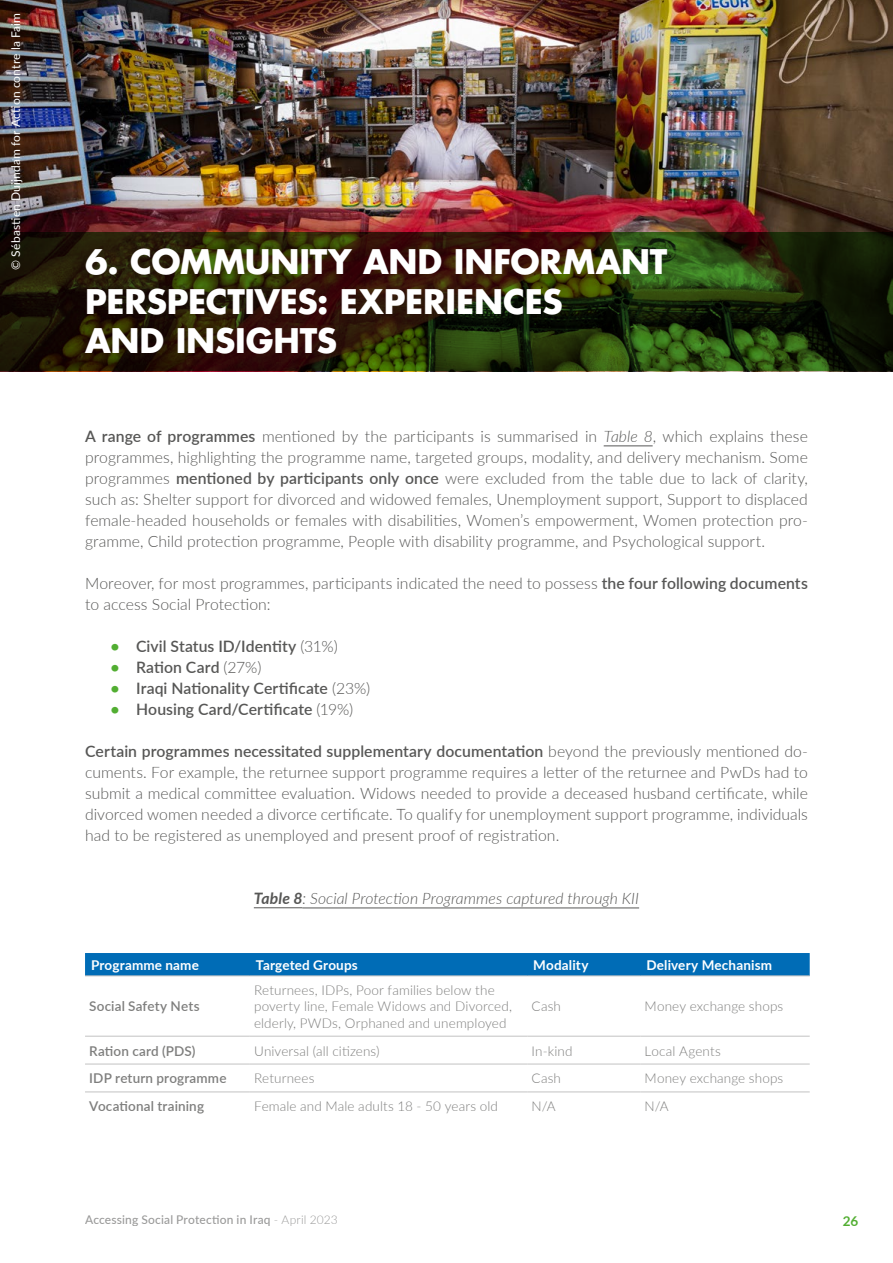
<style>
.page{position:relative;width:893px;height:1263px;background:#fff}
.page>*{position:absolute;margin:0;border:0;box-sizing:border-box;transform-origin:0 0}
.t1{font:700 33px/39.6px "Futura";letter-spacing:-.005em;color:#fff}
.t2{font:300 15.75px/21px "Lato";color:#575756;text-align:justify}
.t3{font:600 15.75px "Lato";letter-spacing:.005em;color:#575756}
.t4{font:italic 300 15.75px "Lato";letter-spacing:.005em;color:#575756}
.t5{font:300 13.5px/16.2px "Lato";letter-spacing:.01em;color:#7e7e7d}
.t6{font:600 13.5px "Lato";letter-spacing:.01em;color:#7e7e7d}
.t7{font:700 13.5px "Lato";letter-spacing:.01em;color:#fff}
.t8{font:700 13.5px "Lato";color:#52ae32}
.t9{font:500 12px "Lato";letter-spacing:.015em;color:#575756}
.t10{font:12px "Lato";letter-spacing:.015em;color:#fff}
.s1{font-weight:600}
.s2{font-style:italic}
.s3{font-weight:700;color:#52ae32}
.s4{font-weight:300}
.s5{font-weight:700}
</style>
<div class="page">
<img style="left:0;top:0;width:893px;height:232px">
<svg style="left:0;top:232px;width:893px;height:139px;background:#262508"></svg>
<hr style="left:604px;top:446px;width:49px;height:1px;background:#575756">
<hr style="left:254px;top:907px;width:48px;height:1px;background:#575756">
<hr style="left:302px;top:907px;width:337px;height:1px;background:#575756">
<div style="left:85px;top:953px;width:725px;height:22px;background:#006cb6"></div>
<hr style="left:85px;top:975px;width:165px;height:1px;background:#c2c2c2">
<hr style="left:250px;top:975px;width:277px;height:1px;background:#c2c2c2">
<hr style="left:527px;top:975px;width:113px;height:1px;background:#c2c2c2">
<hr style="left:640px;top:975px;width:170px;height:1px;background:#c2c2c2">
<hr style="left:85px;top:1036px;width:165px;height:1px;background:#c2c2c2">
<hr style="left:250px;top:1036px;width:277px;height:1px;background:#c2c2c2">
<hr style="left:527px;top:1036px;width:113px;height:1px;background:#c2c2c2">
<hr style="left:640px;top:1036px;width:170px;height:1px;background:#c2c2c2">
<hr style="left:85px;top:1064px;width:165px;height:1px;background:#c2c2c2">
<hr style="left:250px;top:1064px;width:277px;height:1px;background:#c2c2c2">
<hr style="left:527px;top:1064px;width:113px;height:1px;background:#c2c2c2">
<hr style="left:640px;top:1064px;width:170px;height:1px;background:#c2c2c2">
<hr style="left:85px;top:1091px;width:165px;height:1px;background:#c2c2c2">
<hr style="left:250px;top:1091px;width:277px;height:1px;background:#c2c2c2">
<hr style="left:527px;top:1091px;width:113px;height:1px;background:#c2c2c2">
<hr style="left:640px;top:1091px;width:170px;height:1px;background:#c2c2c2">
<p class="t10" style="left:7px;top:270px;width:258px;rotate:-90deg">© Sébastien Duijndam for Action contre la Faim</p>
<h1 class="t1" style="left:85px;top:241px;width:584px">6. COMMUNITY AND INFORMANT<br>PERSPECTIVES: EXPERIENCES<br>AND INSIGHTS</h1>
<p class="t2" style="left:85px;top:425px;width:724px"><span class="s1">A range of programmes</span> mentioned by the participants is summarised in <span class="s2">Table 8</span>, which explains these programmes, highlighting the programme name, targeted groups, modality, and delivery mechanism. Some programmes <span class="s1">mentioned by participants only once</span> were excluded from the table due to lack of clarity, such as: Shelter support for divorced and widowed females, Unemployment support, Support to displaced female-headed households or females with disabilities, Women’s empowerment, Women protection pro&shy;gramme, Child protection programme, People with disability programme, and Psychological support.</p>
<p class="t2" style="left:85px;top:572px;width:724px">Moreover, for most programmes, participants indicated the need to possess <span class="s1">the four following documents </span>to access Social Protection:</p>
<p class="t3" style="left:111px;top:635px;width:229px"><span class="s3">•</span> Civil Status ID/Identity <span class="s4">(31%)</span></p>
<p class="t3" style="left:111px;top:656px;width:152px"><span class="s3">•</span> Ration Card <span class="s4">(27%)</span></p>
<p class="t3" style="left:111px;top:677px;width:261px"><span class="s3">•</span> Iraqi Nationality Certificate <span class="s4">(23%)</span></p>
<p class="t3" style="left:111px;top:698px;width:244px"><span class="s3">•</span> Housing Card/Certificate <span class="s4">(19%)</span></p>
<p class="t2" style="left:85px;top:740px;width:724px"><span class="s1">Certain programmes necessitated supplementary documentation</span> beyond the previously mentioned do&shy;cuments. For example, the returnee support programme requires a letter of the returnee and PwDs had to submit a medical committee evaluation. Widows needed to provide a deceased husband certificate, while divorced women needed a divorce certificate. To qualify for unemployment support programme, individuals had to be registered as unemployed and present proof of registration.</p>
<p class="t4" style="left:254px;top:887px;width:387px"><span class="s5">Table 8</span>: Social Protection Programmes captured through KII</p>
<p class="t7" style="left:91px;top:955px;width:109px">Programme name</p>
<p class="t7" style="left:256px;top:955px;width:103px">Targeted Groups</p>
<p class="t7" style="left:533px;top:955px;width:57px">Modality</p>
<p class="t7" style="left:646px;top:955px;width:127px">Delivery Mechanism</p>
<p class="t6" style="left:89px;top:997px;width:112px">Social Safety Nets</p>
<p class="t5" style="left:254px;top:982px;width:259px">Returnees, IDPs, Poor families below the poverty line, Female Widows and Divorced, elderly, PWDs, Orphaned and unemployed</p>
<p class="t5" style="left:532px;top:998px;width:31px">Cash</p>
<p class="t5" style="left:645px;top:998px;width:140px">Money exchange shops</p>
<p class="t6" style="left:89px;top:1041px;width:108px">Ration card (PDS)</p>
<p class="t5" style="left:254px;top:1042px;width:127px">Universal (all citizens)</p>
<p class="t5" style="left:532px;top:1042px;width:43px">In-kind</p>
<p class="t5" style="left:645px;top:1042px;width:78px">Local Agents</p>
<p class="t6" style="left:89px;top:1069px;width:139px">IDP return programme</p>
<p class="t5" style="left:254px;top:1070px;width:62px">Returnees</p>
<p class="t5" style="left:532px;top:1070px;width:31px">Cash</p>
<p class="t5" style="left:645px;top:1070px;width:140px">Money exchange shops</p>
<p class="t6" style="left:89px;top:1096px;width:116px">Vocational training</p>
<p class="t5" style="left:254px;top:1098px;width:245px">Female and Male adults 18 - 50 years old</p>
<p class="t5" style="left:532px;top:1098px;width:26px">N/A</p>
<p class="t5" style="left:645px;top:1098px;width:26px">N/A</p>
<p class="t9" style="left:85px;top:1211px;width:254px">Accessing Social Protection in Iraq <span class="s4">- April 2023</span></p>
<p class="t8" style="left:843px;top:1211px;width:17px">26</p>
</div>
